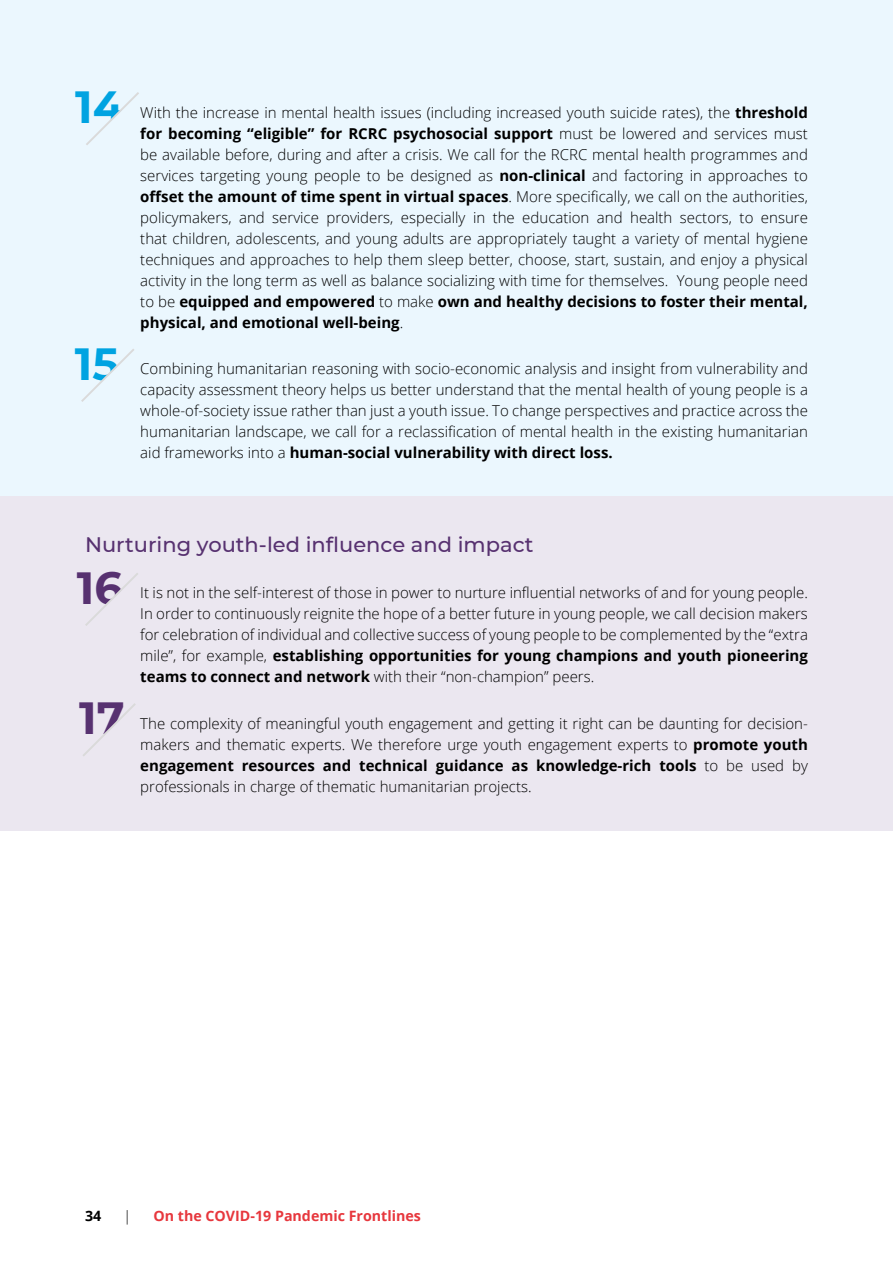
<style>
.page{position:relative;width:893px;height:1263px;background:#fff}
.page>*{position:absolute;margin:0;border:0;box-sizing:border-box;transform-origin:0 0}
.t1{font:700 45px "Montserrat";color:#00a3e1}
.t2{font:700 45px "Montserrat";color:#573170}
.t3{font:500 21px "Montserrat";color:#573170}
.t4{font:300 15px/21px "Open Sans";color:#000;text-align:justify}
.t5{font:700 14.25px "Open Sans";color:#e7373d}
.t6{font:700 14.25px "Open Sans";color:#000}
.t7{font:300 14.25px "Open Sans";color:#000}
.s1{font-weight:700}
</style>
<div class="page">
<div style="left:0;top:495px;width:893px;height:336px;background:#ebe7f0"></div>
<div style="left:0;top:0;width:893px;height:495px;background:#ebf7fe"></div>
<svg style="left:86px;top:92px;width:53px;height:53px"></svg>
<svg style="left:81px;top:349px;width:53px;height:53px"></svg>
<svg style="left:85px;top:573px;width:53px;height:53px"></svg>
<svg style="left:83px;top:703px;width:53px;height:53px"></svg>
<h1 class="t1" style="left:75px;top:75px;width:50px">14</h1>
<h1 class="t1" style="left:75px;top:331px;width:46px">15</h1>
<p class="t4" style="left:140px;top:101px;width:669px">With the increase in mental health issues (including increased youth suicide rates), the <span class="s1">threshold for becoming “eligible” for RCRC psychosocial support</span> must be lowered and services must be available before, during and after a crisis. We call for the RCRC mental health programmes and services targeting young people to be designed as <span class="s1">non-clinical</span> and factoring in approaches to <span class="s1">offset the amount of time spent in virtual spaces</span>. More specifically, we call on the authorities, policymakers, and service providers, especially in the education and health sectors, to ensure that children, adolescents, and young adults are appropriately taught a variety of mental hygiene techniques and approaches to help them sleep better, choose, start, sustain, and enjoy a physical activity in the long term as well as balance socializing with time for themselves. Young people need to be <span class="s1">equipped and empowered</span> to make <span class="s1">own and healthy decisions to foster their mental, physical, and emotional well-being</span>.</p>
<p class="t4" style="left:140px;top:358px;width:669px">Combining humanitarian reasoning with socio-economic analysis and insight from vulnerability and capacity assessment theory helps us better understand that the mental health of young people is a whole-of-society issue rather than just a youth issue. To change perspectives and practice across the humanitarian landscape, we call for a reclassification of mental health in the existing humanitarian aid frameworks into a <span class="s1">human-social vulnerability with direct loss.</span></p>
<h2 class="t3" style="left:85px;top:530px;width:450px">Nurturing youth-led influence and impact</h2>
<p class="t4" style="left:140px;top:582px;width:669px">It is not in the self-interest of those in power to nurture influential networks of and for young people.<br>In order to continuously reignite the hope of a better future in young people, we call decision makers for celebration of individual and collective success of young people to be complemented by the “extra mile”, for example, <span class="s1">establishing opportunities for young champions and youth pioneering teams to connect and network</span> with their “non-champion” peers.</p>
<p class="t4" style="left:140px;top:713px;width:669px">The complexity of meaningful youth engagement and getting it right can be daunting for decision&shy;makers and thematic experts. We therefore urge youth engagement experts to <span class="s1">promote youth engagement resources and technical guidance as knowledge-rich tools</span> to be used by professionals in charge of thematic humanitarian projects.</p>
<h1 class="t2" style="left:77px;top:555px;width:48px">16</h1>
<h1 class="t2" style="left:79px;top:686px;width:47px">17</h1>
<p class="t6" style="left:85px;top:1205px;width:18px">34</p>
<p class="t7" style="left:124px;top:1206px;width:9px">|</p>
<p class="t5" style="left:153px;top:1205px;width:269px">On the COVID-19 Pandemic Frontlines</p>
</div>
